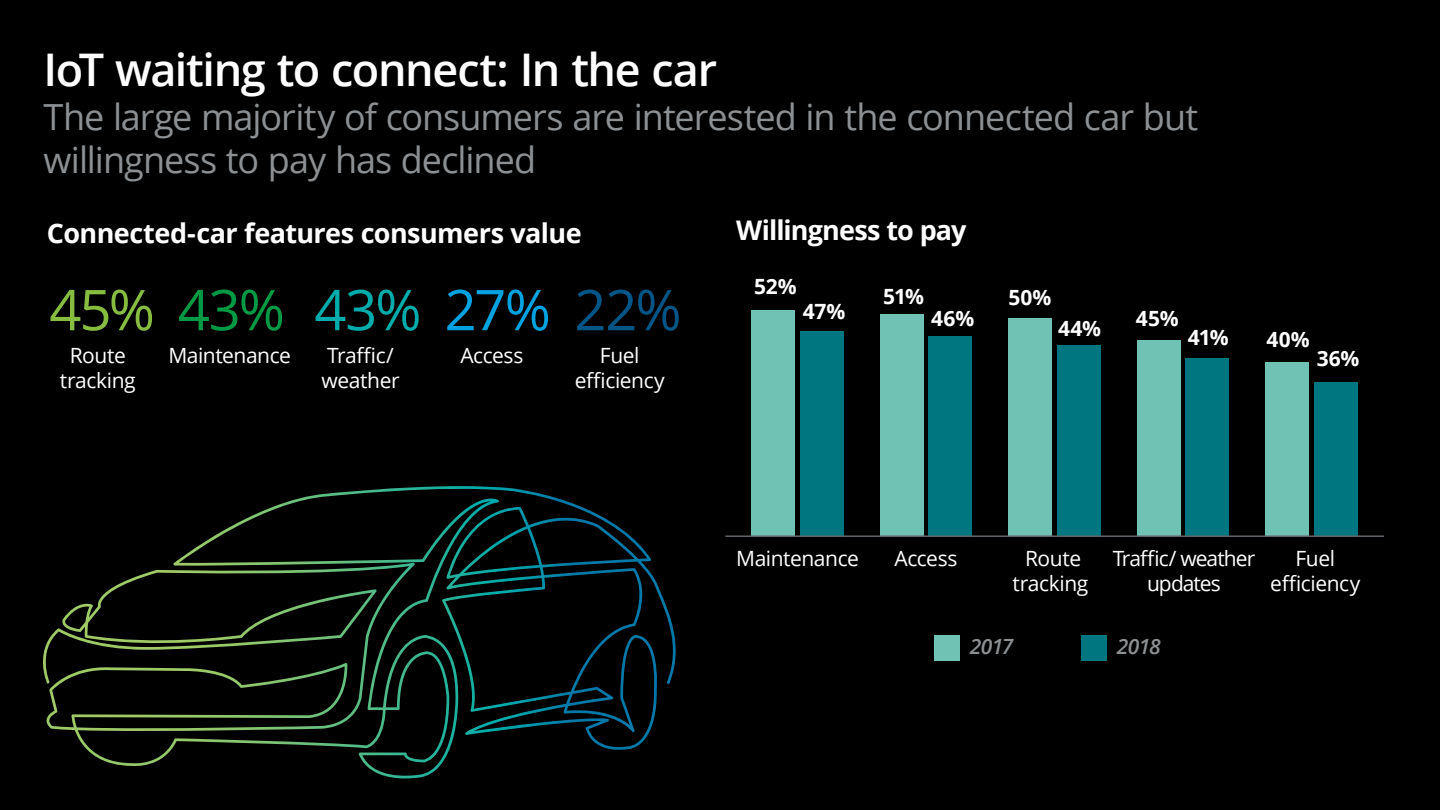
<style>
.page{position:relative;width:1440px;height:810px;background:#000}
.page>*{position:absolute;margin:0;border:0;box-sizing:border-box;transform-origin:0 0}
.t1{font:56.25px "Open Sans";color:#00abab}
.t2{font:56.25px "Open Sans";color:#86bd40}
.t3{font:600 45px "Open Sans";letter-spacing:-.03em;color:#fff}
.t4{font:36px/43.2px "Open Sans";letter-spacing:-.025em;color:#8c9093}
.t5{font:700 27px "Open Sans";letter-spacing:-.025em;color:#fff}
.t6{font:21px/25.2px "Open Sans";letter-spacing:-.02em;color:#fff;text-align:center}
.t7{font:700 21px "Open Sans";color:#fff}
.t8{font:21px/25.2px "Open Sans";letter-spacing:-.045em;color:#fff;text-align:center}
.t9{font:italic 600 21px "Open Sans";letter-spacing:-.035em;color:#8c9093}
.s1{color:#009a44}
.s2{color:#00a2e0}
.s3{color:#005587}
</style>
<div class="page">
<div style="left:1314px;top:382px;width:44px;height:155px;background:#007680"></div>
<div style="left:1265px;top:362px;width:44px;height:175px;background:#6fc2b4"></div>
<div style="left:1186px;top:358px;width:43px;height:179px;background:#007680"></div>
<div style="left:1137px;top:340px;width:44px;height:197px;background:#6fc2b4"></div>
<div style="left:1057px;top:345px;width:44px;height:192px;background:#007680"></div>
<div style="left:1008px;top:318px;width:44px;height:219px;background:#6fc2b4"></div>
<div style="left:928px;top:336px;width:44px;height:201px;background:#007680"></div>
<div style="left:880px;top:314px;width:44px;height:223px;background:#6fc2b4"></div>
<div style="left:800px;top:332px;width:44px;height:205px;background:#007680"></div>
<div style="left:751px;top:310px;width:44px;height:227px;background:#6fc2b4"></div>
<hr style="left:725px;top:535px;width:659px;height:2px;background:#63666a">
<div style="left:935px;top:635px;width:25px;height:25px;background:#6fc2b4"></div>
<div style="left:1082px;top:635px;width:25px;height:25px;background:#007680"></div>
<svg style="left:43px;top:494px;width:448px;height:274px"></svg>
<h2 class="t3" style="left:43px;top:39px;width:675px">IoT waiting to connect: In the car</h2>
<h3 class="t4" style="left:43px;top:94px;width:1156px">The large majority of consumers are interested in the connected car but willingness to pay has declined</h3>
<p class="t5" style="left:47px;top:214px;width:536px">Connected-car features consumers value</p>
<p class="t5" style="left:736px;top:211px;width:232px">Willingness to pay</p>
<h1 class="t2" style="left:49px;top:271px;width:237px">45% <span class="s1">43%</span></h1>
<p class="t6" style="left:168px;top:343px;width:124px">Maintenance</p>
<p class="t6" style="left:321px;top:343px;width:80px;text-align:left">Traffic/ weather</p>
<h1 class="t1" style="left:314px;top:271px;width:369px">43% <span class="s2">27%</span> <span class="s3">22%</span></h1>
<p class="t6" style="left:460px;top:343px;width:65px">Access</p>
<p class="t6" style="left:575px;top:343px;width:92px">Fuel efficiency</p>
<p class="t6" style="left:60px;top:343px;width:77px">Route tracking</p>
<p class="t7" style="left:754px;top:272px;width:44px">52%</p>
<p class="t7" style="left:803px;top:296px;width:44px">47%</p>
<p class="t7" style="left:883px;top:281px;width:42px">51%</p>
<p class="t7" style="left:931px;top:303px;width:45px">46%</p>
<p class="t7" style="left:1008px;top:282px;width:45px">50%</p>
<p class="t7" style="left:1058px;top:314px;width:45px">44%</p>
<p class="t7" style="left:1136px;top:303px;width:44px">45%</p>
<p class="t7" style="left:1188px;top:323px;width:43px">41%</p>
<p class="t7" style="left:1266px;top:324px;width:45px">40%</p>
<p class="t7" style="left:1317px;top:344px;width:44px">36%</p>
<p class="t6" style="left:736px;top:545px;width:124px">Maintenance</p>
<p class="t6" style="left:894px;top:545px;width:65px">Access</p>
<p class="t8" style="left:1113px;top:545px;width:144px">Traffic/ weather updates</p>
<p class="t6" style="left:1270px;top:545px;width:92px">Fuel efficiency</p>
<p class="t6" style="left:1013px;top:545px;width:77px">Route tracking</p>
<p class="t9" style="left:970px;top:632px;width:45px">2017</p>
<p class="t9" style="left:1117px;top:632px;width:45px">2018</p>
</div>
